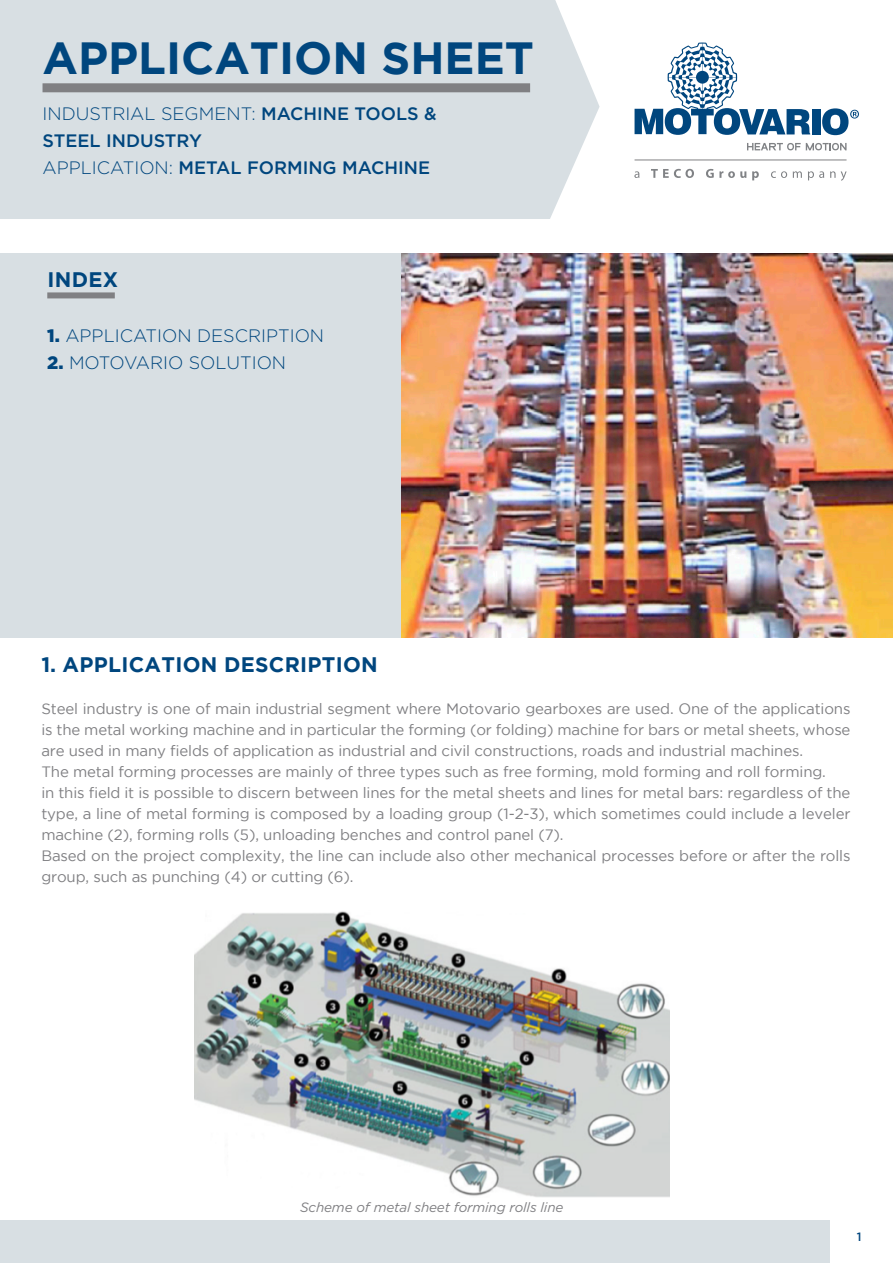
<style>
.page{position:relative;width:893px;height:1263px;background:#fff}
.page>*{position:absolute;margin:0;border:0;box-sizing:border-box;transform-origin:0 0}
.t1{font:700 45px "Gotham";color:#00467e}
.t2{font:700 21px "Gotham";letter-spacing:.015em;color:#00467e}
.t3{font:500 18px/27px "Gotham";color:#00467e}
.t4{font:300 18px "Gotham";color:#00467e}
.t5{font:15px/21px "Gotham";letter-spacing:-.01em;color:#808083;text-align:justify}
.t6{font:italic 13.5px "Gotham";letter-spacing:-.01em;color:#808083}
.t7{font:500 12px "Gotham";color:#00467e}
.s1{font-weight:300}
.s2{font-weight:900}
</style>
<div class="page">
<div style="left:0;top:0;width:600px;height:219px;background:#d8dfe3"></div>
<svg style="left:747px;top:143px;width:99px;height:7px"></svg>
<div style="left:812px;top:109px;width:8px;height:25px;background:#00467e"></div>
<svg style="left:822px;top:108px;width:37px;height:27px"></svg>
<svg style="left:635px;top:43px;width:175px;height:92px"></svg>
<hr style="left:635px;top:160px;width:211px;height:1px;background:#808083">
<svg style="left:634px;top:169px;width:213px;height:12px"></svg>
<div style="left:0;top:253px;width:401px;height:385px;background:#d8dfe3"></div>
<img style="left:194px;top:911px;width:475px;height:286px">
<div style="left:0;top:1220px;width:829px;height:43px;background:#d8dfe3"></div>
<div style="left:43px;top:83px;width:487px;height:9px;background:#808083"></div>
<div style="left:47px;top:292px;width:68px;height:6px;background:#808083"></div>
<img style="left:401px;top:253px;width:492px;height:385px">
<h1 class="t1" style="left:43px;top:32px;width:493px">APPLICATION SHEET</h1>
<p class="t3" style="left:43px;top:100px;width:396px"><span class="s1">INDUSTRIAL SEGMENT:</span> MACHINE TOOLS &amp;<br>STEEL INDUSTRY<br><span class="s1">APPLICATION:</span> METAL FORMING MACHINE</p>
<p class="t2" style="left:47px;top:268px;width:72px">INDEX</p>
<p class="t4" style="left:47px;top:324px;width:278px"><span class="s2">1.</span> APPLICATION DESCRIPTION</p>
<p class="t4" style="left:47px;top:351px;width:240px"><span class="s2">2.</span> MOTOVARIO SOLUTION</p>
<p class="t2" style="left:41px;top:653px;width:338px">1. APPLICATION DESCRIPTION</p>
<p class="t5" style="left:41px;top:698px;width:811px">Steel industry is one of main industrial segment where Motovario gearboxes are used. One of the applications is the metal working machine and in particular the forming (or folding) machine for bars or metal sheets, whose are used in many fields of application as industrial and civil constructions, roads and industrial machines.</p>
<p class="t5" style="left:41px;top:761px;width:786px">The metal forming processes are mainly of three types such as free forming, mold forming and roll forming.</p>
<p class="t5" style="left:41px;top:782px;width:811px">in this field it is possible to discern between lines for the metal sheets and lines for metal bars: regardless of the type, a line of metal forming is composed by a loading group (1-2-3), which sometimes could include a leveler machine (2), forming rolls (5), unloading benches and control panel (7).</p>
<p class="t5" style="left:41px;top:845px;width:811px">Based on the project complexity, the line can include also other mechanical processes before or after the rolls group, such as punching (4) or cutting (6).</p>
<p class="t6" style="left:300px;top:1198px;width:265px">Scheme of metal sheet forming rolls line</p>
<p class="t7" style="left:857px;top:1229px;width:6px">1</p>
</div>
